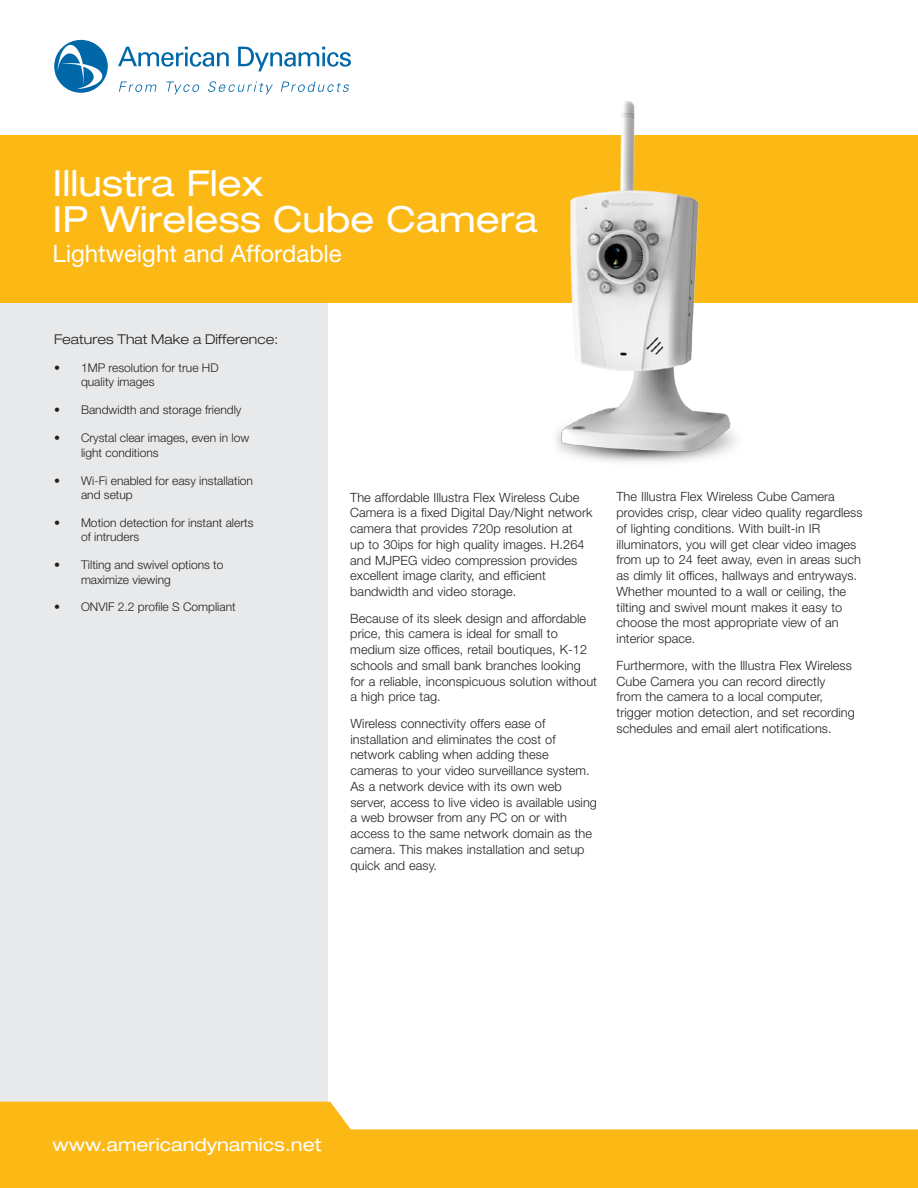
<style>
.page{position:relative;width:918px;height:1188px;background:#fff}
.page>*{position:absolute;margin:0;border:0;box-sizing:border-box;transform-origin:0 0}
.t1{font:expanded 36px/36px "Helvetica Neue LT Pro";color:#fff}
.t2{font:24px "Helvetica Neue LT Pro";color:#fff}
.t3{font:expanded 18px "Helvetica Neue LT Pro";color:#fff}
.t4{font:300 expanded 13.5px "Helvetica Neue LT Pro";color:#231f20}
.t5{font:300 12.75px/15.8px "Helvetica Neue LT Pro";letter-spacing:.005em;color:#231f20}
.t6{font:300 12px/14.4px "Helvetica Neue LT Pro";color:#231f20}
</style>
<div class="page">
<svg style="left:118px;top:47px;width:111px;height:20px"></svg>
<svg style="left:238px;top:47px;width:113px;height:24px"></svg>
<svg style="left:54px;top:40px;width:54px;height:53px"></svg>
<svg style="left:119px;top:82px;width:38px;height:10px"></svg>
<svg style="left:166px;top:82px;width:33px;height:12px"></svg>
<svg style="left:208px;top:81px;width:65px;height:13px"></svg>
<svg style="left:281px;top:81px;width:68px;height:11px"></svg>
<div style="left:0;top:162px;width:328px;height:1026px;background:#e7e9ea"></div>
<div style="left:0;top:135px;width:918px;height:167px;background:#fcb814"></div>
<svg style="left:0;top:1102px;width:918px;height:86px;fill:#fcb814"></svg>
<img style="left:532px;top:101px;width:214px;height:361px">
<h1 class="t1" style="left:52px;top:165px;width:487px">Illustra Flex<br>IP Wireless Cube Camera</h1>
<h2 class="t2" style="left:52px;top:239px;width:291px">Lightweight and Affordable</h2>
<p class="t4" style="left:54px;top:331px;width:226px">Features That Make a Difference:</p>
<p class="t6" style="left:81px;top:360px;width:139px;text-indent:-27px">• 1MP resolution for true HD quality images</p>
<p class="t6" style="left:54px;top:403px;width:189px">• Bandwidth and storage friendly</p>
<p class="t6" style="left:81px;top:431px;width:170px;text-indent:-27px">• Crystal clear images, even in low light conditions</p>
<p class="t6" style="left:81px;top:473px;width:174px;text-indent:-27px">• Wi-Fi enabled for easy installation and setup</p>
<p class="t6" style="left:81px;top:515px;width:174px;text-indent:-27px">• Motion detection for instant alerts of intruders</p>
<p class="t6" style="left:81px;top:557px;width:144px;text-indent:-27px">• Tilting and swivel options to maximize viewing</p>
<p class="t6" style="left:54px;top:600px;width:183px">• ONVIF 2.2 profile S Compliant</p>
<p class="t5" style="left:350px;top:489px;width:244px">The affordable Illustra Flex Wireless Cube Camera is a fixed Digital Day/Night network camera that provides 720p resolution at<br>up to 30ips for high quality images. H.264 and MJPEG video compression provides excellent image clarity, and efficient bandwidth and video storage.</p>
<p class="t5" style="left:350px;top:610px;width:248px">Because of its sleek design and affordable price, this camera is ideal for small to medium size offices, retail boutiques, K-12 schools and small bank branches looking for a reliable, inconspicuous solution without a high price tag.</p>
<p class="t5" style="left:350px;top:715px;width:248px">Wireless connectivity offers ease of installation and eliminates the cost of network cabling when adding these cameras to your video surveillance system.<br>As a network device with its own web server, access to live video is available using a web browser from any PC on or with access to the same network domain as the camera. This makes installation and setup quick and easy.</p>
<p class="t5" style="left:616px;top:489px;width:248px">The Illustra Flex Wireless Cube Camera provides crisp, clear video quality regardless of lighting conditions. With built-in IR illuminators, you will get clear video images from up to 24 feet away, even in areas such as dimly lit offices, hallways and entryways.<br>Whether mounted to a wall or ceiling, the tilting and swivel mount makes it easy to choose the most appropriate view of an interior space.</p>
<p class="t5" style="left:617px;top:657px;width:240px">Furthermore, with the Illustra Flex Wireless Cube Camera you can record directly<br>from the camera to a local computer, trigger motion detection, and set recording schedules and email alert notifications.</p>
<h3 class="t3" style="left:53px;top:1134px;width:270px">www.americandynamics.net</h3>
</div>
